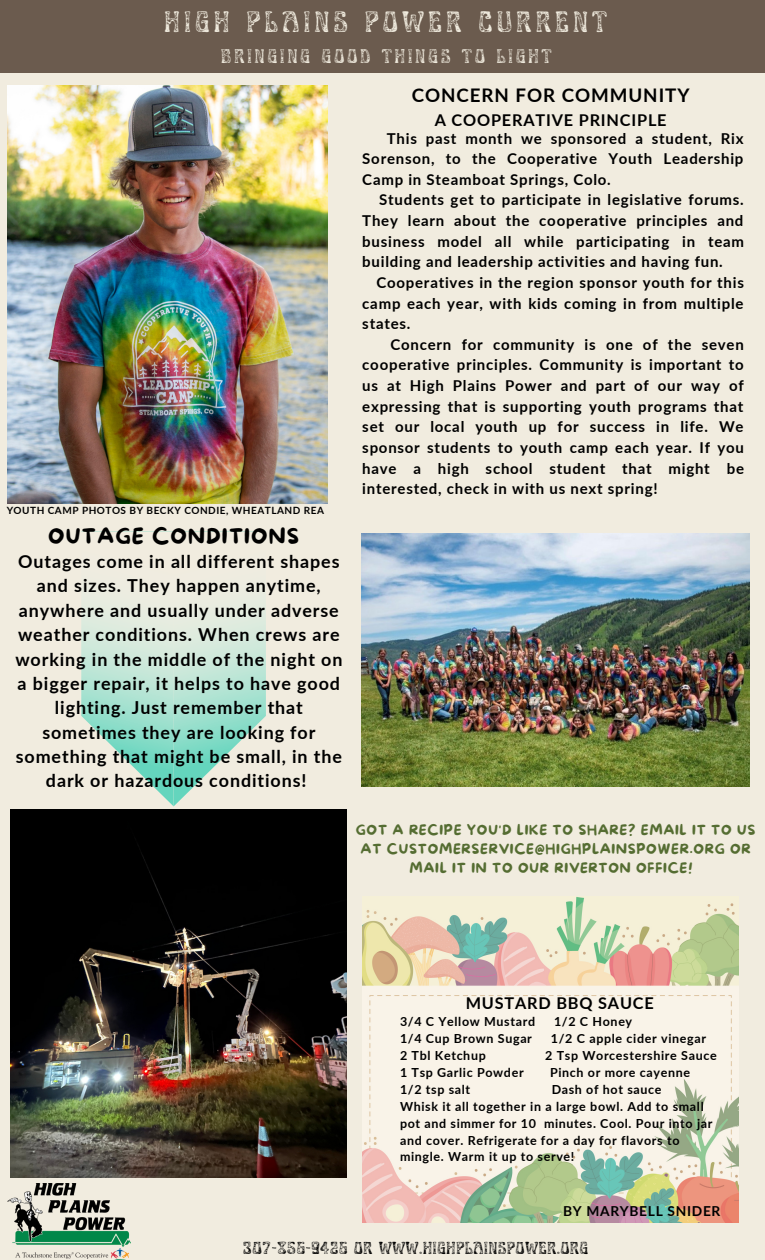
<style>
.page{position:relative;width:765px;height:1260px;background:#f1ecdf}
.page>*{position:absolute;margin:0;border:0;box-sizing:border-box;transform-origin:0 0}
.t1{font:29.75px "Art Nuvo Stamp";letter-spacing:.16em;color:#f1ecdf}
.t2{font:21.25px "More Sugar";letter-spacing:.05em;color:#000}
.t3{font:20px "Art Nuvo Stamp";letter-spacing:.16em;color:#f1ecdf}
.t4{font:700 18.75px "Lato";letter-spacing:.05em;color:#000}
.t5{font:700 17.88px/24.4px "Lato";letter-spacing:.05em;color:#000;text-align:center}
.t6{font:17.5px "Art Nuvo Stamp";letter-spacing:.05em;color:#000}
.t7{font:700 16.25px "Lato";letter-spacing:.05em;color:#000}
.t8{font:700 15px/20.6px "Lato";letter-spacing:.05em;color:#000;text-align:justify}
.t9{font:13.75px "More Sugar";letter-spacing:.05em;color:#556d32}
.t10{font:700 13.75px "Lato";letter-spacing:.05em;color:#000}
.t11{font:700 12.5px/16.9px "Lato";letter-spacing:.05em;color:#000}
.t12{font:700 10px "Lato";letter-spacing:.05em;color:#000}
</style>
<div class="page">
<div style="left:0;top:0;width:765px;height:72px;background:#6b5b4e"></div>
<img style="left:8px;top:1183px;width:123px;height:77px">
<img style="left:8px;top:85px;width:319px;height:418px">
<img style="left:362px;top:533px;width:388px;height:253px">
<img style="left:362px;top:897px;width:376px;height:325px">
<img style="left:10px;top:809px;width:337px;height:369px">
<svg style="left:81px;top:599px;width:185px;height:207px"></svg>
<p class="t1" style="left:165px;top:10px;width:444px">HIGH PLAINS POWER CURRENT</p>
<p class="t3" style="left:221px;top:48px;width:332px">BRINGING GOOD THINGS TO LIGHT</p>
<p class="t12" style="left:7px;top:505px;width:319px">YOUTH CAMP PHOTOS BY BECKY CONDIE, WHEATLAND REA</p>
<p class="t2" style="left:48px;top:524px;width:252px">OUTAGE CONDITIONS</p>
<p class="t5" style="left:15px;top:549px;width:329px">Outages come in all different shapes and sizes. They happen anytime, anywhere and usually under adverse weather conditions. When crews are working in the middle of the night on a bigger repair, it helps to have good lighting. Just remember that sometimes they are looking for something that might be small, in the dark or hazardous conditions!</p>
<p class="t4" style="left:412px;top:84px;width:279px">CONCERN FOR COMMUNITY</p>
<p class="t7" style="left:435px;top:109px;width:233px">A COOPERATIVE PRINCIPLE</p>
<p class="t8" style="left:362px;top:127px;width:383px;text-indent:24px">This past month we sponsored a student, Rix Sorenson, to the Cooperative Youth Leadership Camp in Steamboat Springs, Colo.</p>
<p class="t8" style="left:362px;top:189px;width:383px;text-indent:17px">Students get to participate in legislative forums.<br>They learn about the cooperative principles and business model all while participating in team building and leadership activities and having fun.</p>
<p class="t8" style="left:362px;top:272px;width:383px;text-indent:14px">Cooperatives in the region sponsor youth for this camp each year, with kids coming in from multiple states.</p>
<p class="t8" style="left:362px;top:334px;width:383px;text-indent:28px">Concern for community is one of the seven cooperative principles. Community is important to us at High Plains Power and part of our way of expressing that is supporting youth programs that set our local youth up for success in life. We sponsor students to youth camp each year. If you have a high school student that might be interested, check in with us next spring!</p>
<p class="t9" style="left:356px;top:823px;width:401px">GOT A RECIPE YOU'D LIKE TO SHARE? EMAIL IT TO US</p>
<p class="t9" style="left:361px;top:841px;width:392px">AT CUSTOMERSERVICE@HIGHPLAINSPOWER.ORG OR</p>
<p class="t9" style="left:409px;top:860px;width:285px">MAIL IT IN TO OUR RIVERTON OFFICE!</p>
<p class="t7" style="left:466px;top:993px;width:190px">MUSTARD BBQ SAUCE</p>
<p class="t11" style="left:400px;top:1013px;width:137px">3/4 C Yellow Mustard</p>
<p class="t11" style="left:554px;top:1013px;width:80px">1/2 C Honey</p>
<p class="t11" style="left:400px;top:1030px;width:133px">1/4 Cup Brown Sugar</p>
<p class="t11" style="left:551px;top:1030px;width:157px">1/2 C apple cider vinegar</p>
<p class="t11" style="left:400px;top:1047px;width:87px">2 Tbl Ketchup</p>
<p class="t11" style="left:545px;top:1047px;width:173px">2 Tsp Worcestershire Sauce</p>
<p class="t11" style="left:400px;top:1064px;width:125px">1 Tsp Garlic Powder</p>
<p class="t11" style="left:550px;top:1064px;width:142px">Pinch or more cayenne</p>
<p class="t11" style="left:400px;top:1081px;width:72px">1/2 tsp salt</p>
<p class="t11" style="left:552px;top:1081px;width:111px">Dash of hot sauce</p>
<p class="t11" style="left:400px;top:1097px;width:314px">Whisk it all together in a large bowl. Add to small pot and simmer for 10 minutes. Cool. Pour into jar and cover. Refrigerate for a day for flavors to mingle. Warm it up to serve!</p>
<p class="t10" style="left:563px;top:1202px;width:159px">BY MARYBELL SNIDER</p>
<p class="t6" style="left:243px;top:1241px;width:346px">307-856-9426 OR WWW.HIGHPLAINSPOWER.ORG</p>
</div>
